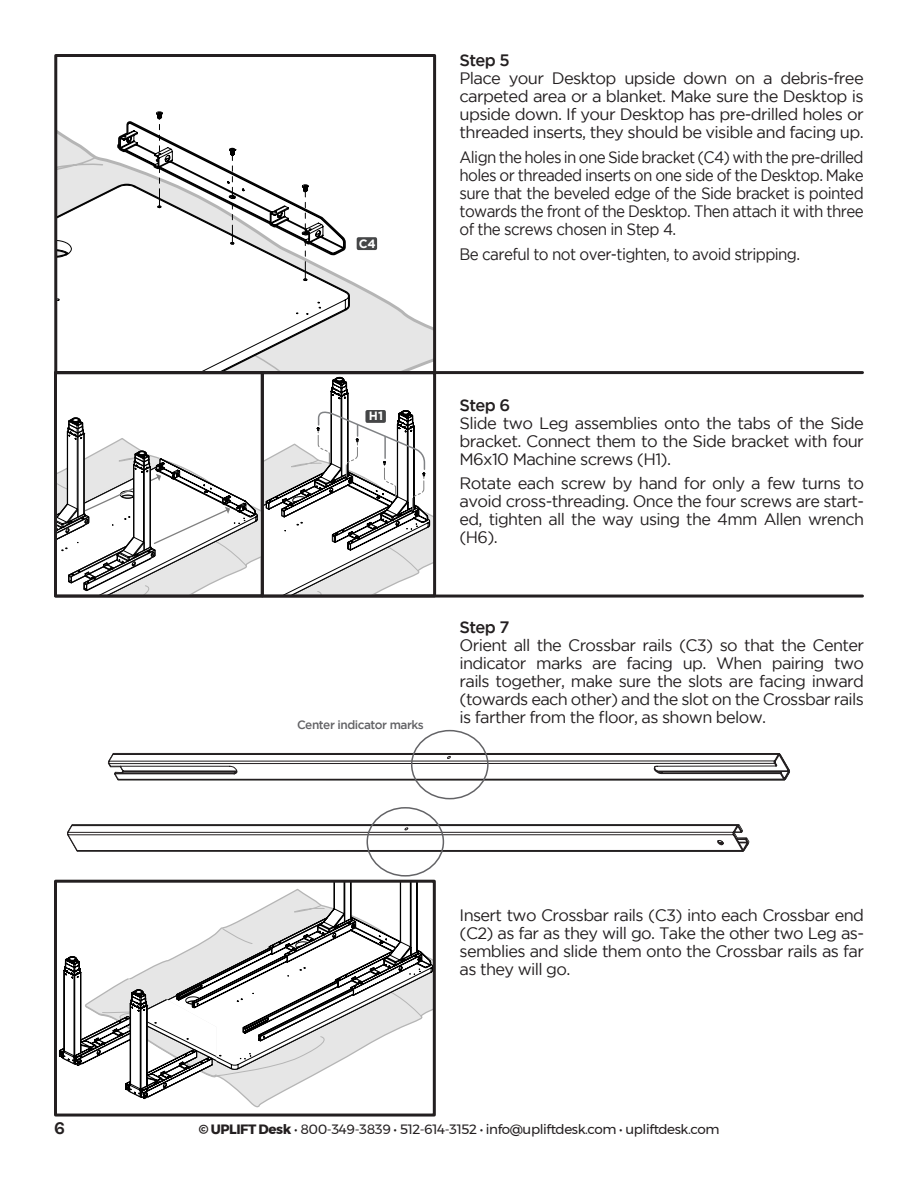
<style>
.page{position:relative;width:918px;height:1188px;background:#fff}
.page>*{position:absolute;margin:0;border:0;box-sizing:border-box;transform-origin:0 0}
.t1{font:700 18px "Karla";color:#231f20}
.Gotham_book_paragrap{font:16.5px/18px "Gotham";letter-spacing:-.04em;color:#231f20;text-align:justify}
.Gotham_book_paragrap-2{font:16.5px/18px "Gotham";letter-spacing:-.04em;color:#231f20;text-align:justify;scale:.92 1}
.Gotham_book_paragrap-3{font:500 16.5px "Gotham";letter-spacing:-.04em;color:#231f20}
.t2{font:13.5px "Montserrat";letter-spacing:-.03em;color:#231f20}
.Gotham_book_paragrap-4{font:500 12px "Gotham";letter-spacing:-.04em;color:#636366}
.t3{font:700 12px "Gotham";color:#fff}
.s1{font-weight:700}
</style>
<div class="page">
<div style="left:54px;top:880px;width:382px;height:237px;border:3px solid #231f20"></div>
<svg style="left:59px;top:881px;width:372px;height:227px"></svg>
<svg style="left:58px;top:131px;width:374px;height:201px"></svg>
<svg style="left:58px;top:155px;width:46px;height:25px"></svg>
<svg style="left:58px;top:185px;width:291px;height:147px"></svg>
<svg style="left:318px;top:302px;width:3px;height:6px"></svg>
<svg style="left:117px;top:112px;width:229px;height:169px"></svg>
<div style="left:54px;top:54px;width:382px;height:320px;border:3px solid #231f20"></div>
<hr style="left:56px;top:371px;width:806px;height:3px;background:#231f20">
<hr style="left:56px;top:595px;width:806px;height:3px;background:#231f20">
<div style="left:357px;top:237px;width:20px;height:13px;background:#454647;border-radius:2px"></div>
<svg style="left:56px;top:332px;width:379px;height:263px"></svg>
<svg style="left:107px;top:763px;width:678px;height:80px"></svg>
<svg style="left:67px;top:824px;width:682px;height:28px"></svg>
<svg style="left:108px;top:753px;width:682px;height:27px"></svg>
<div style="left:411px;top:730px;width:78px;height:69px;border:2px solid #636366;border-radius:50%"></div>
<div style="left:367px;top:807px;width:77px;height:70px;border:2px solid #636366;border-radius:50%"></div>
<p class="t3" style="left:359px;top:236px;width:19px">C4</p>
<p class="Gotham_book_paragrap-3" style="left:460px;top:51px;width:52px">Step 5</p>
<p class="Gotham_book_paragrap" style="left:460px;top:69px;width:406px">Place your Desktop upside down on a debris-free carpeted area or a blanket. Make sure the Desktop is upside down. If your Desktop has pre-drilled holes or threaded inserts, they should be visible and facing up.</p>
<p class="Gotham_book_paragrap-2" style="left:460px;top:148px;width:441px">Align the holes in one Side bracket (C4) with the pre-drilled holes or threaded inserts on one side of the Desktop. Make sure that the beveled edge of the Side bracket is pointed towards the front of the Desktop. Then attach it with three of the screws chosen in Step 4.</p>
<p class="Gotham_book_paragrap-2" style="left:460px;top:244px;width:372px">Be careful to not over-tighten, to avoid stripping.</p>
<p class="t3" style="left:369px;top:409px;width:16px">H1</p>
<p class="Gotham_book_paragrap-4" style="left:297px;top:718px;width:128px">Center indicator marks</p>
<p class="Gotham_book_paragrap-3" style="left:460px;top:395px;width:52px">Step 6</p>
<p class="Gotham_book_paragrap" style="left:460px;top:413px;width:406px">Slide two Leg assemblies onto the tabs of the Side bracket. Connect them to the Side bracket with four M6x10 Machine screws (H1).</p>
<p class="Gotham_book_paragrap" style="left:460px;top:474px;width:406px">Rotate each screw by hand for only a few turns to avoid cross-threading. Once the four screws are start&shy;ed, tighten all the way using the 4mm Allen wrench (H6).</p>
<p class="Gotham_book_paragrap-3" style="left:460px;top:618px;width:52px">Step 7</p>
<p class="Gotham_book_paragrap" style="left:460px;top:636px;width:406px">Orient all the Crossbar rails (C3) so that the Center indicator marks are facing up. When pairing two rails together, make sure the slots are facing inward (towards each other) and the slot on the Crossbar rails is farther from the floor, as shown below.</p>
<p class="Gotham_book_paragrap" style="left:460px;top:906px;width:406px">Insert two Crossbar rails (C3) into each Crossbar end (C2) as far as they will go. Take the other two Leg as&shy;semblies and slide them onto the Crossbar rails as far as they will go.</p>
<p class="t1" style="left:54px;top:1118px;width:12px">6</p>
<p class="t2" style="left:199px;top:1119px;width:522px"><span class="s1">© UPLIFT Desk</span> • 800-349-3839 • 512-614-3152 • info@upliftdesk.com • upliftdesk.com</p>
</div>
